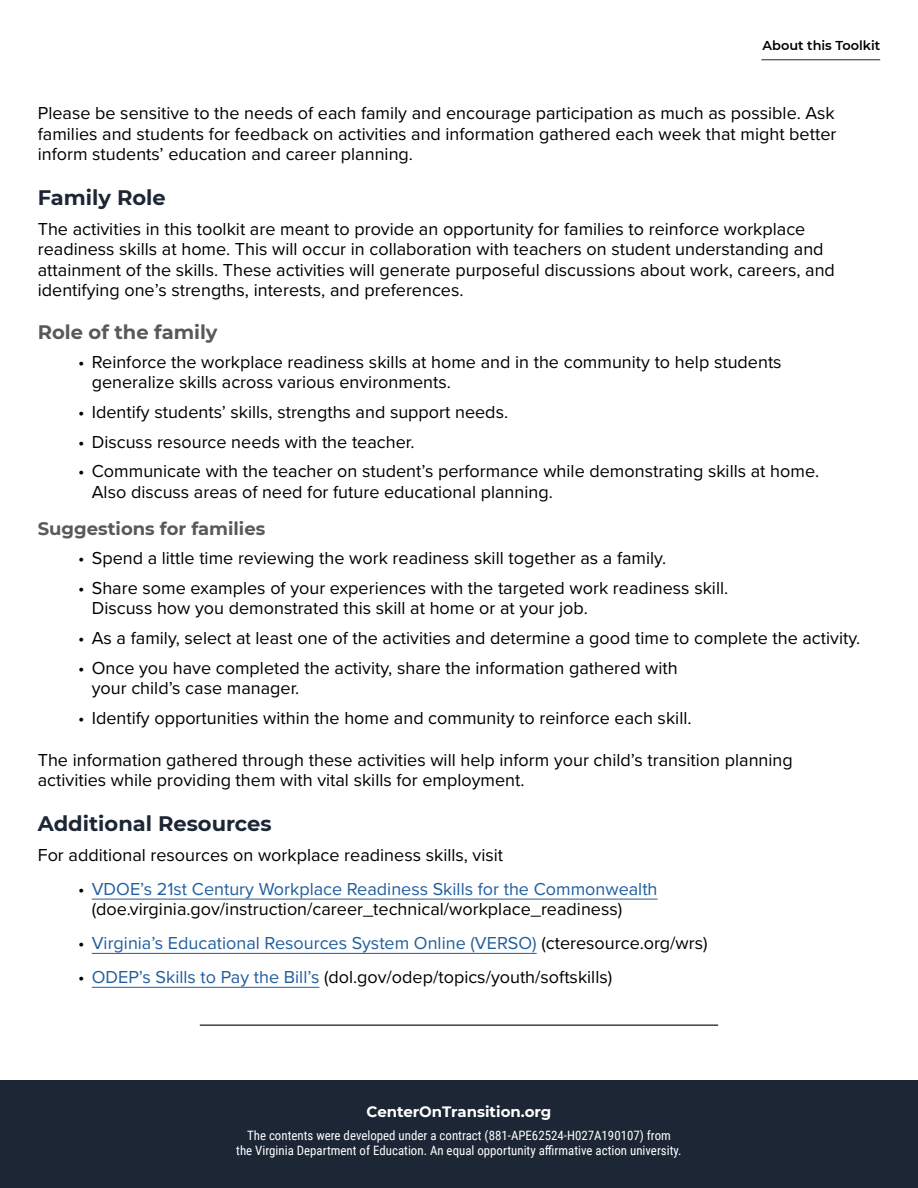
<style>
.page{position:relative;width:918px;height:1188px;background:#fff}
.page>*{position:absolute;margin:0;border:0;box-sizing:border-box;transform-origin:0 0}
.t1{font:700 21px "Montserrat";color:#1c2635}
.Content_section_head{font:700 19.5px "Montserrat";color:#58595b}
.t2{font:18px/20.4px "Proxima Nova";color:#000}
.t3{font:18px "Proxima Nova";color:#215e9e}
.t4{font:700 18px "Montserrat";color:#58595b}
.t5{font:700 15px "Montserrat";color:#fff}
.t6{font:12.9px/15.5px "Roboto Condensed";color:#fff;text-align:center}
.t7{font:600 12.9px "Montserrat";color:#000}
.s1{color:#215e9e}
.s2{color:#000}
</style>
<div class="page">
<hr style="left:761px;top:59px;width:119px;height:1px;background:#1c2635">
<hr style="left:92px;top:899px;width:566px;height:1px;background:#215e9e">
<hr style="left:92px;top:953px;width:445px;height:1px;background:#215e9e">
<hr style="left:92px;top:987px;width:227px;height:1px;background:#215e9e">
<hr style="left:200px;top:1025px;width:518px;height:1px;background:#000">
<div style="left:0;top:1080px;width:918px;height:108px;background:#1c2635"></div>
<p class="t7" style="left:763px;top:37px;width:119px">About this Toolkit</p>
<p class="t2" style="left:38px;top:102px;width:800px;text-align:justify">Please be sensitive to the needs of each family and encourage participation as much as possible. Ask families and students for feedback on activities and information gathered each week that might better inform students’ education and career planning.</p>
<h2 class="t1" style="left:38px;top:183px;width:129px">Family Role</h2>
<p class="t2" style="left:38px;top:218px;width:799px">The activities in this toolkit are meant to provide an opportunity for families to reinforce workplace readiness skills at home. This will occur in collaboration with teachers on student understanding and attainment of the skills. These activities will generate purposeful discussions about work, careers, and identifying one’s strengths, interests, and preferences.</p>
<h3 class="Content_section_head" style="left:38px;top:318px;width:181px">Role of the family</h3>
<p class="t2" style="left:92px;top:351px;width:691px;text-indent:-14px">• Reinforce the workplace readiness skills at home and in the community to help students generalize skills across various environments.</p>
<p class="t2" style="left:78px;top:401px;width:431px">• Identify students’ skills, strengths and support needs.</p>
<p class="t2" style="left:78px;top:431px;width:338px">• Discuss resource needs with the teacher.</p>
<p class="t2" style="left:92px;top:460px;width:729px;text-indent:-14px">• Communicate with the teacher on student’s performance while demonstrating skills at home.<br>Also discuss areas of need for future educational planning.</p>
<h3 class="t4" style="left:38px;top:516px;width:229px">Suggestions for families</h3>
<p class="t2" style="left:78px;top:547px;width:589px">• Spend a little time reviewing the work readiness skill together as a family.</p>
<p class="t2" style="left:92px;top:577px;width:638px;text-indent:-14px">• Share some examples of your experiences with the targeted work readiness skill.<br>Discuss how you demonstrated this skill at home or at your job.</p>
<p class="t2" style="left:78px;top:627px;width:783px">• As a family, select at least one of the activities and determine a good time to complete the activity.</p>
<p class="t2" style="left:92px;top:657px;width:588px;text-indent:-14px">• Once you have completed the activity, share the information gathered with your child’s case manager.</p>
<p class="t2" style="left:78px;top:707px;width:615px">• Identify opportunities within the home and community to reinforce each skill.</p>
<p class="t2" style="left:38px;top:749px;width:757px">The information gathered through these activities will help inform your child’s transition planning activities while providing them with vital skills for employment.</p>
<h2 class="t1" style="left:38px;top:809px;width:235px">Additional Resources</h2>
<p class="t2" style="left:38px;top:844px;width:467px">For additional resources on workplace readiness skills, visit</p>
<p class="t2" style="left:92px;top:878px;width:567px;text-indent:-14px">• <span class="s1">VDOE’s 21st Century Workplace Readiness Skills for the Commonwealth </span>(doe.virginia.gov/instruction/career_technical/workplace_readiness)</p>
<p class="t3" style="left:78px;top:929px;width:631px"><span class="s2">•</span> Virginia’s Educational Resources System Online (VERSO) <span class="s2">(cteresource.org/wrs)</span></p>
<p class="t2" style="left:78px;top:966px;width:535px">• <span class="s1">ODEP’s Skills to Pay the Bill’s</span> (dol.gov/odep/topics/youth/softskills)</p>
<p class="t5" style="left:367px;top:1101px;width:186px">CenterOnTransition.org</p>
<p class="t6" style="left:236px;top:1127px;width:447px">The contents were developed under a contract (881-APE62524-H027A190107) from<br>the Virginia Department of Education. An equal opportunity affirmative action university.</p>
</div>
